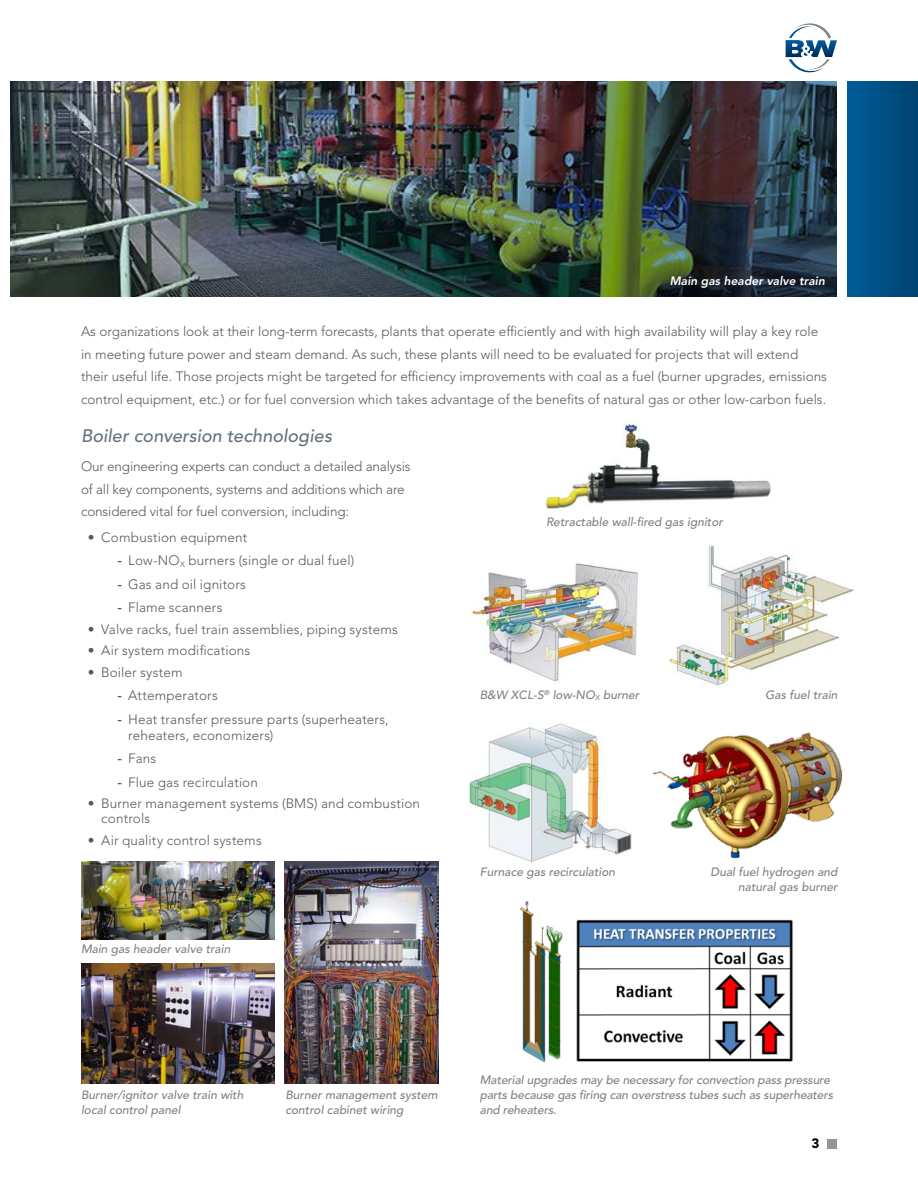
<style>
.page{position:relative;width:918px;height:1188px;background:#fff}
.page>*{position:absolute;margin:0;border:0;box-sizing:border-box;transform-origin:0 0}
.t1{font:italic 500 18px "Avenir LT Std";letter-spacing:.005em;color:#627480}
.t2{font:300 13.5px/22.5px "Avenir LT Std";color:#58595b}
.t3{font:900 13.5px "Avenir LT Std";color:#000}
.t4{font:italic 500 12px/15px "Avenir LT Std";color:#808285}
.t5{font:italic 800 12px "Avenir LT Std";color:#fff}
.s1{font-family:"Arial";font-weight:400}
</style>
<div class="page">
<div style="left:827px;top:1139px;width:10px;height:10px;background:#939598"></div>
<svg style="left:786px;top:23px;width:51px;height:50px"></svg>
<img style="left:10px;top:81px;width:71px;height:216px">
<img style="left:545px;top:423px;width:226px;height:88px">
<img style="left:81px;top:81px;width:756px;height:216px">
<img style="left:81px;top:964px;width:193px;height:120px">
<img style="left:284px;top:862px;width:155px;height:222px">
<img style="left:669px;top:545px;width:185px;height:141px">
<img style="left:471px;top:563px;width:167px;height:118px">
<img style="left:469px;top:723px;width:163px;height:139px">
<img style="left:653px;top:732px;width:190px;height:127px">
<img style="left:576px;top:919px;width:217px;height:143px">
<img style="left:520px;top:901px;width:43px;height:162px">
<div style="left:847px;top:81px;width:71px;height:216px;background:linear-gradient(to right,#005d98,#004372)"></div>
<img style="left:81px;top:862px;width:193px;height:77px">
<p class="t5" style="left:670px;top:274px;width:157px">Main gas header valve train</p>
<p class="t2" style="left:81px;top:321px;width:748px">As organizations look at their long-term forecasts, plants that operate efficiently and with high availability will play a key role in meeting future power and steam demand. As such, these plants will need to be evaluated for projects that will extend their useful life. Those projects might be targeted for efficiency improvements with coal as a fuel (burner upgrades, emissions control equipment, etc.) or for fuel conversion which takes advantage of the benefits of natural gas or other low-carbon fuels.</p>
<h1 class="t1" style="left:81px;top:426px;width:253px">Boiler conversion technologies</h1>
<p class="t2" style="left:81px;top:456px;width:331px">Our engineering experts can conduct a detailed analysis of all key components, systems and additions which are considered vital for fuel conversion, including:</p>
<p class="t2" style="left:88px;top:526px;width:161px">• Combustion equipment</p>
<p class="t2" style="left:117px;top:550px;width:239px"><span class="s1">-</span> Low-NO<sub>X</sub> burners (single or dual fuel)</p>
<p class="t2" style="left:117px;top:573px;width:130px"><span class="s1">-</span> Gas and oil ignitors</p>
<p class="t2" style="left:117px;top:596px;width:107px"><span class="s1">-</span> Flame scanners</p>
<p class="t2" style="left:88px;top:618px;width:312px">• Valve racks, fuel train assemblies, piping systems</p>
<p class="t2" style="left:88px;top:640px;width:164px">• Air system modifications</p>
<p class="t2" style="left:88px;top:661px;width:96px">• Boiler system</p>
<p class="t2" style="left:117px;top:685px;width:102px"><span class="s1">-</span> Attemperators</p>
<p class="t2" style="left:128px;top:711px;width:262px;line-height:16.5px;text-indent:-11px"><span class="s1">-</span> Heat transfer pressure parts (superheaters, reheaters, economizers)</p>
<p class="t2" style="left:117px;top:748px;width:40px"><span class="s1">-</span> Fans</p>
<p class="t2" style="left:117px;top:771px;width:142px"><span class="s1">-</span> Flue gas recirculation</p>
<p class="t2" style="left:101px;top:796px;width:320px;line-height:15px;text-indent:-14px">• Burner management systems (BMS) and combustion controls</p>
<p class="t2" style="left:88px;top:829px;width:176px">• Air quality control systems</p>
<p class="t4" style="left:81px;top:942px;width:151px">Main gas header valve train</p>
<p class="t4" style="left:546px;top:515px;width:178px">Retractable wall-fired gas ignitor</p>
<p class="t4" style="left:480px;top:688px;width:161px">B&amp;W XCL-S<sup>®</sup> low-NO<sub>X</sub> burner</p>
<p class="t4" style="left:765px;top:688px;width:74px">Gas fuel train</p>
<p class="t4" style="left:480px;top:864px;width:137px">Furnace gas recirculation</p>
<p class="t4" style="left:710px;top:864px;width:129px;text-align:right">Dual fuel hydrogen and natural gas burner</p>
<p class="t4" style="left:81px;top:1087px;width:164px">Burner/ignitor valve train with local control panel</p>
<p class="t4" style="left:285px;top:1087px;width:154px">Burner management system control cabinet wiring</p>
<p class="t4" style="left:480px;top:1072px;width:355px">Material upgrades may be necessary for convection pass pressure parts because gas firing can overstress tubes such as superheaters and reheaters.</p>
<p class="t3" style="left:811px;top:1135px;width:9px">3</p>
</div>
